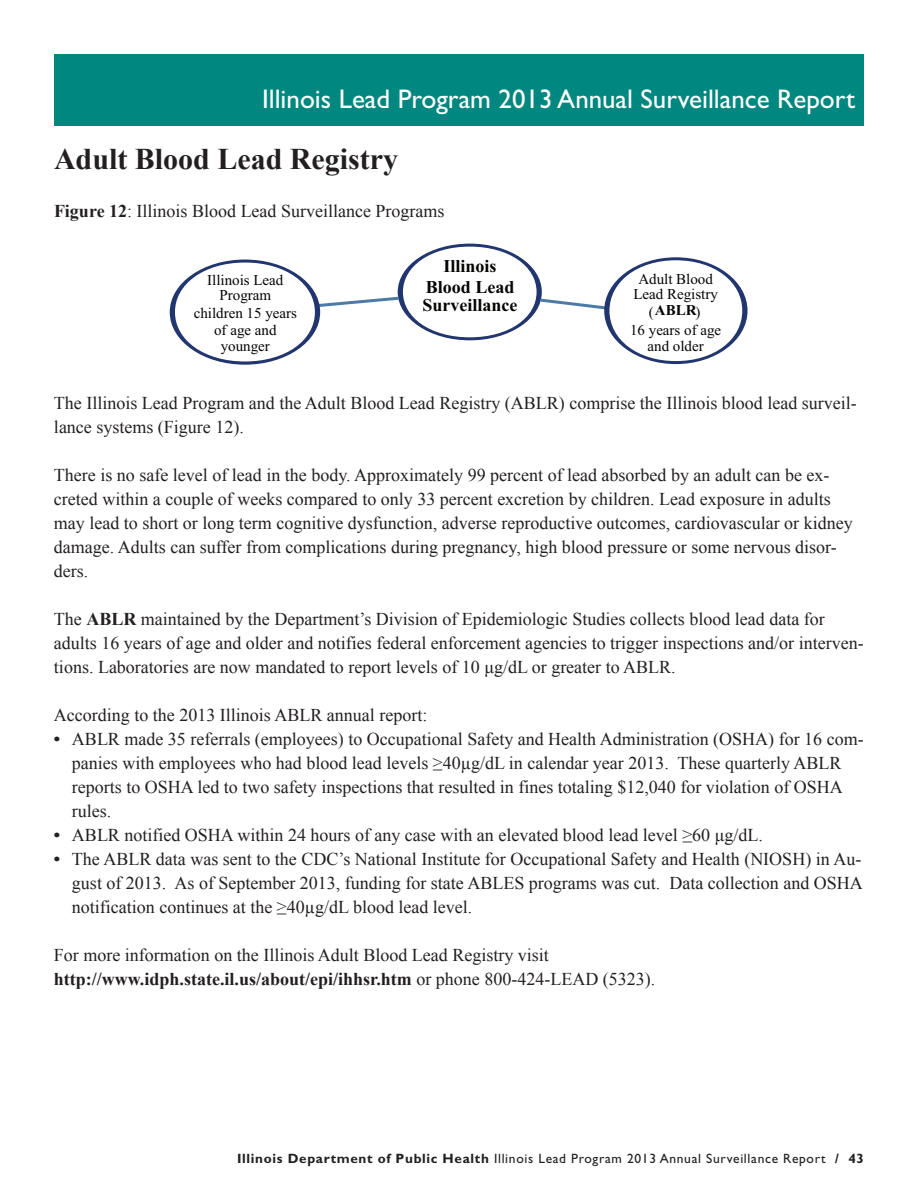
<style>
.page{position:relative;width:918px;height:1188px;background:#fff}
.page>*{position:absolute;margin:0;border:0;box-sizing:border-box;transform-origin:0 0}
.t1{font:700 30px "Times New Roman";color:#231f20}
.t2{font:27px "Gill Sans Std";color:#fff}
.t3{font:18px/24px "Times New Roman";color:#231f20}
.t4{font:700 18px/21.3px "Times New Roman";color:#040503;text-align:center}
.t5{font:15px/15px "Times New Roman";color:#040503;text-align:center}
.t6{font:13.5px "Gill Sans Std";letter-spacing:.05em;color:#231f20}
.s1{font-weight:700}
</style>
<div class="page">
<div style="left:54px;top:54px;width:810px;height:72px;background:#00877f"></div>
<svg style="left:399px;top:245px;width:141px;height:94px"></svg>
<div style="left:398px;top:244px;width:144px;height:96px;border:3px solid #21356e;border-radius:50%"></div>
<div style="left:403px;top:247px;width:134px;height:90px;background:#fff;border-radius:50%"></div>
<svg style="left:537px;top:297px;width:69px;height:13px"></svg>
<svg style="left:606px;top:259px;width:140px;height:104px"></svg>
<div style="left:604px;top:257px;width:144px;height:107px;border:3px solid #21356e;border-radius:50%"></div>
<div style="left:609px;top:260px;width:133px;height:101px;background:#fff;border-radius:50%"></div>
<svg style="left:315px;top:295px;width:87px;height:14px"></svg>
<svg style="left:171px;top:261px;width:148px;height:102px"></svg>
<div style="left:170px;top:260px;width:150px;height:105px;border:3px solid #21356e;border-radius:50%"></div>
<div style="left:175px;top:263px;width:140px;height:98px;background:#fff;border-radius:50%"></div>
<p class="t2" style="left:262px;top:89px;width:594px">Illinois Lead Program 2013 Annual Surveillance Report</p>
<p class="t1" style="left:54px;top:142px;width:346px">Adult Blood Lead Registry</p>
<p class="t3" style="left:54px;top:199px;width:392px"><span class="s1">Figure 12</span>: Illinois Blood Lead Surveillance Programs</p>
<p class="t5" style="left:207px;top:272px;width:78px">Illinois Lead<br>Program</p>
<p class="t5" style="left:194px;top:305px;width:105px;line-height:16.5px">children 15 years of age and younger</p>
<p class="t4" style="left:426px;top:255px;width:90px">Illinois<br>Blood Lead</p>
<p class="t4" style="left:423px;top:294px;width:96px">Surveillance</p>
<p class="t5" style="left:633px;top:271px;width:86px">Adult Blood<br>Lead Registry</p>
<p class="t5" style="left:630px;top:300px;width:93px;line-height:19.6px">(<span class="s1">ABLR</span>)<br>16 years of age</p>
<p class="t5" style="left:648px;top:339px;width:58px">and older</p>
<p class="t3" style="left:54px;top:391px;width:804px">The Illinois Lead Program and the Adult Blood Lead Registry (ABLR) comprise the Illinois blood lead surveil&shy;lance systems (Figure 12).</p>
<p class="t3" style="left:54px;top:463px;width:800px">There is no safe level of lead in the body. Approximately 99 percent of lead absorbed by an adult can be ex&shy;creted within a couple of weeks compared to only 33 percent excretion by children. Lead exposure in adults may lead to short or long term cognitive dysfunction, adverse reproductive outcomes, cardiovascular or kidney damage. Adults can suffer from complications during pregnancy, high blood pressure or some nervous disor&shy;ders.</p>
<p class="t3" style="left:54px;top:607px;width:811px">The <span class="s1">ABLR</span> maintained by the Department’s Division of Epidemiologic Studies collects blood lead data for adults 16 years of age and older and notifies federal enforcement agencies to trigger inspections and/or interven&shy;tions. Laboratories are now mandated to report levels of 10 μg/dL or greater to ABLR.</p>
<p class="t3" style="left:54px;top:703px;width:375px">According to the 2013 Illinois ABLR annual report:</p>
<p class="t3" style="left:72px;top:727px;width:793px;text-indent:-18px"><span class="s1">•</span> ABLR made 35 referrals (employees) to Occupational Safety and Health Administration (OSHA) for 16 com&shy;panies with employees who had blood lead levels ≥40µg/dL in calendar year 2013. These quarterly ABLR reports to OSHA led to two safety inspections that resulted in fines totaling $12,040 for violation of OSHA rules.</p>
<p class="t3" style="left:54px;top:823px;width:710px"><span class="s1">•</span> ABLR notified OSHA within 24 hours of any case with an elevated blood lead level ≥60 μg/dL.</p>
<p class="t3" style="left:72px;top:847px;width:792px;text-align:justify;text-indent:-18px"><span class="s1">•</span> The ABLR data was sent to the CDC’s National Institute for Occupational Safety and Health (NIOSH) in Au&shy;gust of 2013. As of September 2013, funding for state ABLES programs was cut. Data collection and OSHA notification continues at the ≥40µg/dL blood lead level.</p>
<p class="t3" style="left:54px;top:943px;width:603px">For more information on the Illinois Adult Blood Lead Registry visit <span class="s1">http://www.idph.state.il.us/about/epi/ihhsr.htm</span> or phone 800-424-LEAD (5323).</p>
<p class="t6" style="left:237px;top:1153px;width:628px"><span class="s1">Illinois Department of Public Health</span> Illinois Lead Program 2013 Annual Surveillance Report <span class="s1">/ 43</span></p>
</div>
